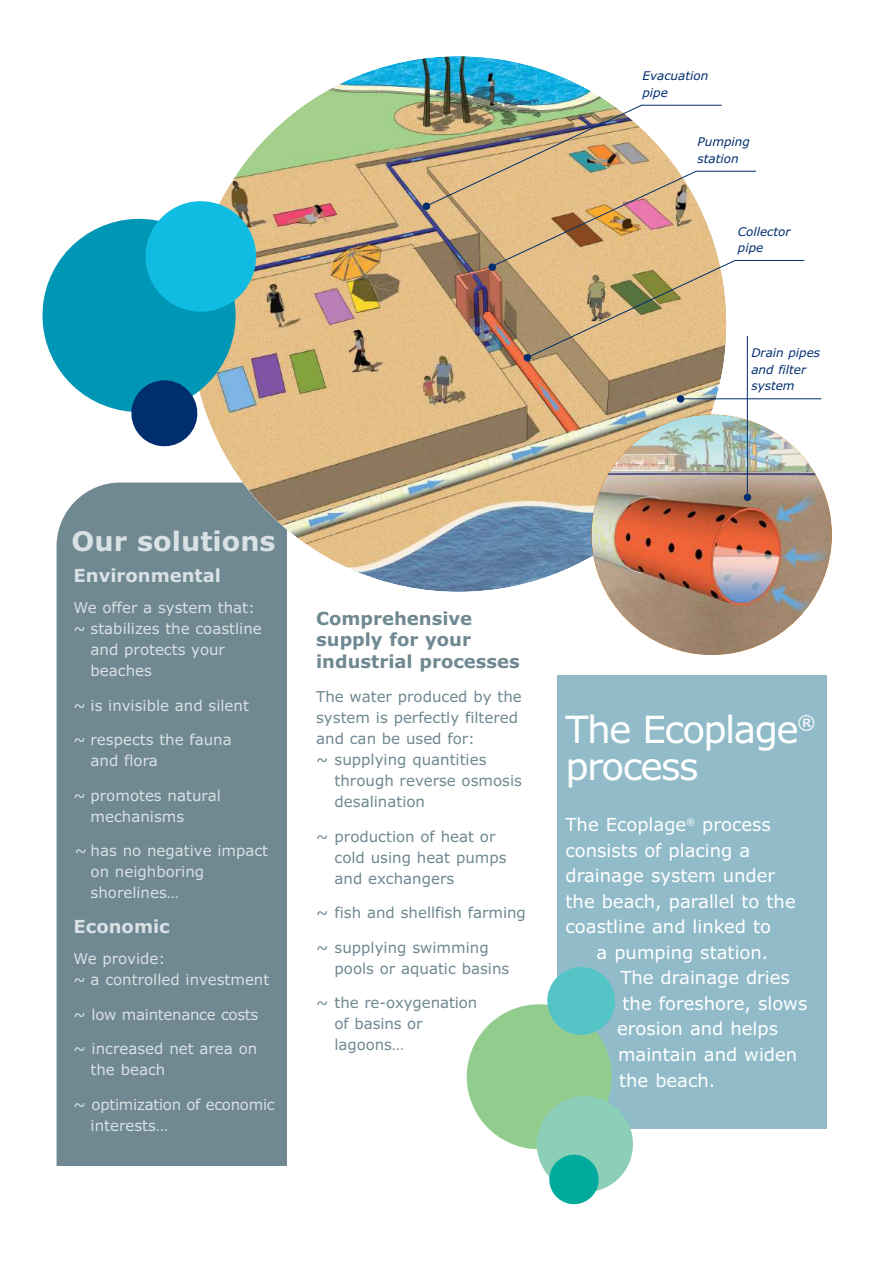
<style>
.page{position:relative;width:893px;height:1263px;background:#fff}
.page>*{position:absolute;margin:0;border:0;box-sizing:border-box;transform-origin:0 0}
.t1{font:37.5px/37.5px "Verdana";letter-spacing:-.045em;color:#fff}
.t2{font:700 27px "Verdana";color:#d9e1e4}
.t3{font:18px "Verdana";color:#fff}
.t4{font:700 18px/21.6px "Verdana";color:#6f8891}
.t5{font:700 18px "Verdana";color:#d9e1e4}
.t6{font:15px/21px "Verdana";color:#6f8891}
.t7{font:15px/21px "Verdana";color:#d9e1e4}
.t8{font:15px/21px "Verdana";letter-spacing:-.02em;color:#d9e1e4}
.t9{font:italic 12px/16.5px "Verdana";color:#002e6e}
</style>
<div class="page">
<div style="left:57px;top:482px;width:230px;height:684px;background:#6f8891"></div>
<div style="left:557px;top:675px;width:270px;height:453px;background:#91bbc9"></div>
<svg style="left:466px;top:967px;width:170px;height:238px"></svg>
<img style="left:191px;top:56px;width:535px;height:536px;border-radius:50%">
<svg style="left:42px;top:197px;width:218px;height:252px"></svg>
<img style="left:591px;top:415px;width:241px;height:240px;border-radius:50%">
<div style="left:677px;top:395px;width:7px;height:8px;background:#002e6e;border-radius:50%"></div>
<hr style="left:680px;top:398px;width:141px;height:1px;background:#002e6e">
<hr style="left:747px;top:336px;width:1px;height:161px;background:#002e6e">
<div style="left:744px;top:494px;width:7px;height:7px;background:#002e6e;border-radius:50%"></div>
<div style="left:524px;top:354px;width:7px;height:7px;background:#002e6e;border-radius:50%"></div>
<hr style="left:735px;top:260px;width:69px;height:1px;background:#002e6e">
<img style="left:426px;top:104px;width:310px;height:254px">
<div style="left:488px;top:263px;width:8px;height:8px;background:#002e6e;border-radius:50%"></div>
<hr style="left:696px;top:171px;width:60px;height:1px;background:#002e6e">
<div style="left:423px;top:202px;width:7px;height:8px;background:#002e6e;border-radius:50%"></div>
<hr style="left:641px;top:105px;width:81px;height:1px;background:#002e6e">
<div style="left:100px;top:693px;width:43px;height:49px;background:#6f8891"></div>
<div style="left:146px;top:591px;width:107px;height:96px;background:#6f8891"></div>
<p class="t9" style="left:642px;top:69px;width:67px">Evacuation pipe</p>
<p class="t9" style="left:698px;top:135px;width:54px">Pumping station</p>
<p class="t9" style="left:738px;top:224px;width:54px">Collector pipe</p>
<p class="t9" style="left:751px;top:346px;width:70px">Drain pipes and filter system</p>
<h2 class="t2" style="left:72px;top:531px;width:206px">Our solutions</h2>
<p class="t5" style="left:74px;top:568px;width:149px">Environmental</p>
<p class="t7" style="left:74px;top:597px;width:183px">We offer a system that:</p>
<p class="t7" style="left:74px;top:618px;width:190px">~ stabilizes the coastline</p>
<p class="t7" style="left:91px;top:639px;width:136px">and protects your</p>
<p class="t7" style="left:91px;top:660px;width:63px">beaches</p>
<p class="t7" style="left:74px;top:695px;width:177px">~ is invisible and silent</p>
<p class="t7" style="left:91px;top:729px;width:143px;text-indent:-17px">~ respects the fauna and flora</p>
<p class="t7" style="left:91px;top:785px;width:132px;text-indent:-17px">~ promotes natural mechanisms</p>
<p class="t7" style="left:91px;top:840px;width:179px;text-indent:-16px">~ has no negative impact on neighboring shorelines…</p>
<p class="t5" style="left:74px;top:919px;width:98px">Economic</p>
<p class="t7" style="left:74px;top:949px;width:197px">We provide:<br>~ a controlled investment</p>
<p class="t8" style="left:74px;top:1004px;width:186px">~ low maintenance costs</p>
<p class="t7" style="left:91px;top:1039px;width:168px;text-indent:-17px">~ increased net area on the beach</p>
<p class="t8" style="left:91px;top:1094px;width:186px;text-indent:-17px">~ optimization of economic interests…</p>
<p class="t4" style="left:316px;top:609px;width:205px">Comprehensive supply for your industrial processes</p>
<p class="t6" style="left:316px;top:686px;width:207px">The water produced by the system is perfectly filtered and can be used for:<br>~ supplying quantities</p>
<p class="t6" style="left:335px;top:770px;width:189px">through reverse osmosis desalination</p>
<p class="t6" style="left:335px;top:826px;width:174px;text-indent:-18px">~ production of heat or cold using heat pumps and exchangers</p>
<p class="t6" style="left:316px;top:902px;width:211px">~ fish and shellfish farming</p>
<p class="t6" style="left:335px;top:937px;width:176px;text-indent:-18px">~ supplying swimming pools or aquatic basins</p>
<p class="t6" style="left:335px;top:992px;width:144px;text-indent:-18px">~ the re-oxygenation of basins or lagoons…</p>
<h1 class="t1" style="left:566px;top:711px;width:252px">The Ecoplage<sup>® </sup>process</h1>
<p class="t3" style="left:566px;top:815px;width:207px">The Ecoplage<sup>®</sup> process</p>
<p class="t3" style="left:566px;top:840px;width:186px">consists of placing a</p>
<p class="t3" style="left:566px;top:866px;width:211px">drainage system under</p>
<p class="t3" style="left:566px;top:891px;width:232px">the beach, parallel to the</p>
<p class="t3" style="left:566px;top:917px;width:207px">coastline and linked to</p>
<p class="t3" style="left:597px;top:942px;width:173px">a pumping station.</p>
<p class="t3" style="left:620px;top:968px;width:171px">The drainage dries</p>
<p class="t3" style="left:623px;top:993px;width:186px">the foreshore, slows</p>
<p class="t3" style="left:617px;top:1019px;width:162px">erosion and helps</p>
<p class="t3" style="left:618px;top:1044px;width:181px">maintain and widen</p>
<p class="t3" style="left:619px;top:1070px;width:98px">the beach.</p>
</div>
